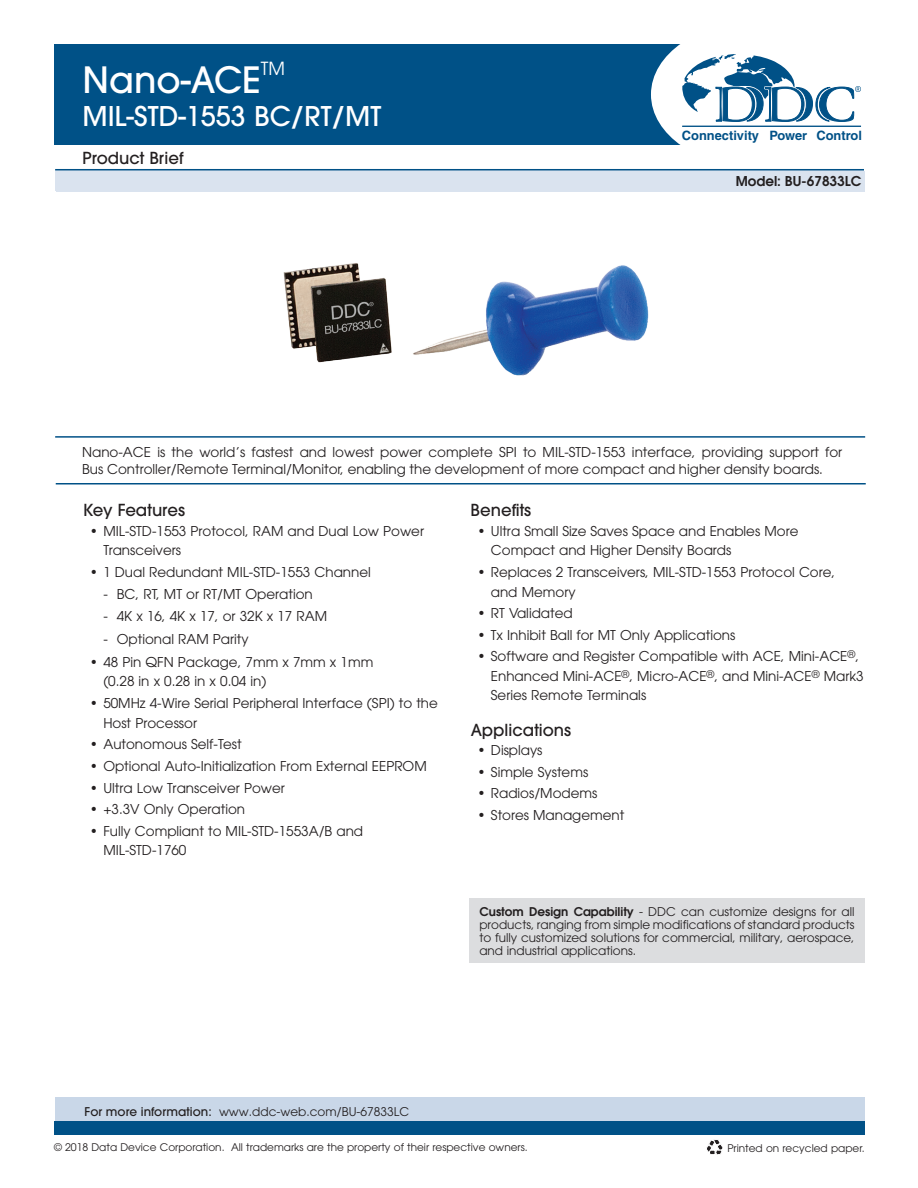
<style>
.page{position:relative;width:918px;height:1188px;background:#fff}
.page>*{position:absolute;margin:0;border:0;box-sizing:border-box;transform-origin:0 0}
.t1{font:500 36px "Avant Garde";color:#fff}
.t2{font:500 27px "Avant Garde";color:#fff}
.t3{font:18px "Avant Garde";color:#fff}
.t4{font:500 16.5px "Avant Garde";color:#231f20}
.t5{font:13.5px/19.5px "Avant Garde";color:#231f20}
.t6{font:600 13.5px "Avant Garde";color:#231f20}
.t7{font:700 12.9px "Helvetica";color:#005187}
.t8{font:12px/12.9px "Avant Garde";color:#231f20;text-align:justify}
.t9{font:10.5px "Avant Garde";color:#231f20}
.s1{font-weight:600}
.s2{font-weight:500}
</style>
<div class="page">
<div style="left:55px;top:170px;width:809px;height:21px;background:#729dbd"></div>
<div style="left:54px;top:44px;width:628px;height:101px;background:#005187"></div>
<div style="left:651px;top:21px;width:213px;height:147px;background:#fff;border-radius:50%"></div>
<svg style="left:682px;top:54px;width:179px;height:72px"></svg>
<hr style="left:682px;top:126px;width:179px;height:1px;background:#005187">
<hr style="left:55px;top:169px;width:809px;height:1px;background:#005187">
<img style="left:283px;top:263px;width:366px;height:113px">
<div style="left:56px;top:171px;width:809px;height:21px;background:#dae3ef"></div>
<div style="left:55px;top:1097px;width:810px;height:24px;background:#c9d7e8"></div>
<div style="left:55px;top:1121px;width:810px;height:14px;background:#005187"></div>
<hr style="left:55px;top:436px;width:810px;height:2px;background:#005187">
<hr style="left:56px;top:483px;width:810px;height:2px;background:#005187">
<svg style="left:706px;top:1139px;width:17px;height:16px"></svg>
<div style="left:469px;top:898px;width:396px;height:64px;background:#dcdddf"></div>
<h1 class="t1" style="left:82px;top:58px;width:180px">Nano-ACE</h1>
<h3 class="t3" style="left:261px;top:58px;width:26px">TM</h3>
<h2 class="t2" style="left:82px;top:100px;width:301px">MIL-STD-1553 BC/RT/MT</h2>
<p class="t4" style="left:82px;top:148px;width:103px">Product Brief</p>
<p class="t7" style="left:682px;top:128px;width:182px">Connectivity Power Control</p>
<p class="t6" style="left:695px;top:174px;width:167px">Model: BU-6X8X3T/U/H/i8</p>
<p class="t6" style="left:736px;top:172px;width:127px">Model: BU-67833LC</p>
<p class="t5" style="left:82px;top:444px;width:762px;line-height:16.2px">Nano-ACE is the world’s fastest and lowest power complete SPI to MIL-STD-1553 interface, providing support for<br>Bus Controller/Remote Terminal/Monitor, enabling the development of more compact and higher density boards.</p>
<p class="t4" style="left:83px;top:500px;width:104px">Key Features</p>
<p class="t5" style="left:103px;top:521px;width:322px;text-indent:-14px">• MIL-STD-1553 Protocol, RAM and Dual Low Power<br>Transceivers</p>
<p class="t5" style="left:90px;top:562px;width:283px">• 1 Dual Redundant MIL-STD-1553 Channel</p>
<p class="t5" style="left:103px;top:584px;width:211px">- BC, RT, MT or RT/MT Operation</p>
<p class="t5" style="left:103px;top:607px;width:225px">- 4K x 16, 4K x 17, or 32K x 17 RAM</p>
<p class="t5" style="left:103px;top:629px;width:147px">- Optional RAM Parity</p>
<p class="t5" style="left:103px;top:652px;width:272px;text-indent:-14px">• 48 Pin QFN Package, 7mm x 7mm x 1mm (0.28 in x 0.28 in x 0.04 in)</p>
<p class="t5" style="left:103px;top:693px;width:336px;text-indent:-14px">• 50MHz 4-Wire Serial Peripheral Interface (SPI) to the<br>Host Processor</p>
<p class="t5" style="left:90px;top:735px;width:153px">• Autonomous Self-Test</p>
<p class="t5" style="left:90px;top:756px;width:338px">• Optional Auto-Initialization From External EEPROM</p>
<p class="t5" style="left:90px;top:778px;width:197px">• Ultra Low Transceiver Power</p>
<p class="t5" style="left:90px;top:799px;width:157px">• +3.3V Only Operation</p>
<p class="t5" style="left:103px;top:821px;width:261px;text-indent:-14px">• Fully Compliant to MIL-STD-1553A/B and<br>MIL-STD-1760</p>
<p class="t4" style="left:471px;top:500px;width:62px">Benefits</p>
<p class="t5" style="left:491px;top:521px;width:309px;text-indent:-14px">• Ultra Small Size Saves Space and Enables More<br>Compact and Higher Density Boards</p>
<p class="t5" style="left:491px;top:562px;width:346px;text-indent:-14px">• Replaces 2 Transceivers, MIL-STD-1553 Protocol Core, and Memory</p>
<p class="t5" style="left:477px;top:603px;width:97px">• RT Validated</p>
<p class="t5" style="left:477px;top:625px;width:260px">• Tx Inhibit Ball for MT Only Applications</p>
<p class="t5" style="left:491px;top:647px;width:374px;text-indent:-14px">• Software and Register Compatible with ACE, Mini-ACE<sup>®</sup>,<br>Enhanced Mini-ACE<sup>®</sup>, Micro-ACE<sup>®</sup>, and Mini-ACE<sup>®</sup> Mark3<br>Series Remote Terminals</p>
<p class="t4" style="left:471px;top:719px;width:102px">Applications</p>
<p class="t5" style="left:477px;top:740px;width:67px">• Displays</p>
<p class="t5" style="left:477px;top:762px;width:112px">• Simple Systems</p>
<p class="t5" style="left:477px;top:784px;width:122px">• Radios/Modems</p>
<p class="t5" style="left:477px;top:805px;width:148px">• Stores Management</p>
<p class="t8" style="left:479px;top:905px;width:377px"><span class="s1">Custom Design Capability</span> - DDC can customize designs for all products, ranging from simple modifications of standard products to fully customized solutions for commercial, military, aerospace, and industrial applications.</p>
<p class="t8" style="left:85px;top:1105px;width:326px"><span class="s2">For more information:</span> www.ddc-web.com/BU-67833LC</p>
<p class="t9" style="left:54px;top:1141px;width:475px">© 2018 Data Device Corporation. All trademarks are the property of their respective owners.</p>
<p class="t9" style="left:727px;top:1142px;width:139px">Printed on recycled paper.</p>
</div>
